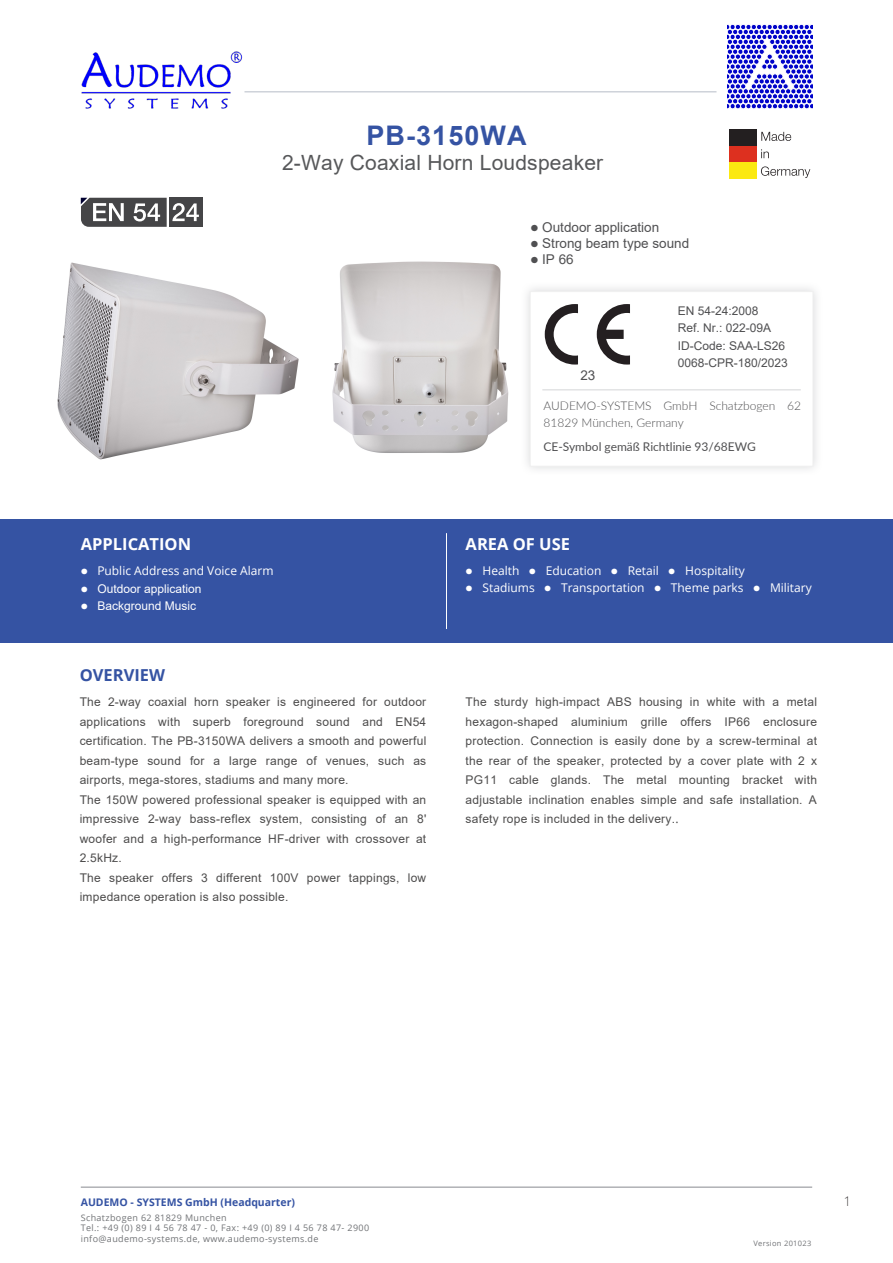
<style>
.page{position:relative;width:893px;height:1263px;background:#fff}
.page>*{position:absolute;margin:0;border:0;box-sizing:border-box;transform-origin:0 0}
.t1{font:700 27px "Arial";letter-spacing:.04em;color:#3553a3}
.t2{font:21px "Arial";letter-spacing:.01em;color:#57585a}
.t3{font:700 16.5px "Open Sans";color:#fff}
.t4{font:700 16.5px "Open Sans";color:#3553a3}
.t5{font:13.5px "Arial";color:#505052}
.t6{font:100 condensed 13.5px "Helvetica Neue";color:#231f20}
.t7{font:12px/19.5px "Arial";letter-spacing:.02em;color:#4d4c4c}
.t8{font:12px "Open Sans";color:#fff}
.t9{font:12px/17.2px "Arial";color:#505052}
.t10{font:300 12px/16.5px "Lato";color:#505052}
.t11{font:12px "Arial";color:#fff}
.t12{font:12px "Lato";color:#505052}
.t13{font:700 10.5px "Open Sans";color:#3553a3}
.t14{font:9px/10.5px "Open Sans";letter-spacing:.04em;color:#727477}
.t15{font:7.5px "Open Sans";letter-spacing:.04em;color:#727477}
.s1{font-family:"Lato";font-weight:300}
.s2{font-family:"Open Sans"}
</style>
<div class="page">
<hr style="left:81px;top:1186px;width:731px;height:2px;background:#b0b1b5">
<hr style="left:244px;top:91px;width:472px;height:1px;background:#bec3cd">
<img style="left:81px;top:51px;width:166px;height:58px">
<svg style="left:727px;top:24px;width:85px;height:85px"></svg>
<div style="left:0;top:519px;width:893px;height:124px;background:#3553a3"></div>
<hr style="left:446px;top:533px;width:1px;height:96px;background:#fff">
<div style="left:729px;top:129px;width:28px;height:16px;background:#231f20"></div>
<div style="left:729px;top:146px;width:28px;height:16px;background:#dd301f"></div>
<div style="left:729px;top:163px;width:28px;height:16px;background:#fbe911"></div>
<svg style="left:761px;top:132px;width:30px;height:9px"></svg>
<svg style="left:761px;top:149px;width:8px;height:9px"></svg>
<svg style="left:761px;top:166px;width:49px;height:12px"></svg>
<div style="left:169px;top:198px;width:33px;height:29px;background:#454547"></div>
<svg style="left:81px;top:198px;width:118px;height:29px"></svg>
<div style="left:520px;top:281px;width:303px;height:195px;background:#f8f8f8"></div>
<div style="left:530px;top:291px;width:283px;height:175px;background:#fff;border:1px solid #f0f0f0"></div>
<hr style="left:542px;top:390px;width:259px;height:1px;background:#a8a9ad">
<svg style="left:545px;top:304px;width:33px;height:61px"></svg>
<svg style="left:597px;top:304px;width:33px;height:61px"></svg>
<img style="left:57px;top:262px;width:242px;height:198px">
<img style="left:332px;top:261px;width:177px;height:192px">
<p class="t1" style="left:366px;top:116px;width:162px">PB-3150WA</p>
<p class="t2" style="left:282px;top:148px;width:323px">2-Way Coaxial Horn Loudspeaker</p>
<p class="t5" style="left:530px;top:218px;width:130px"><span class="s1">●</span> Outdoor application</p>
<p class="t5" style="left:530px;top:234px;width:160px"><span class="s1">●</span> Strong beam type sound</p>
<p class="t5" style="left:530px;top:250px;width:45px"><span class="s1">●</span> IP 66</p>
<p class="t9" style="left:678px;top:302px;width:112px">EN 54-24:2008<br>Ref. Nr.: 022-09A<br>ID-Code: SAA-LS26<br>0068-CPR-180/2023</p>
<p class="t5" style="left:580px;top:366px;width:17px">23</p>
<p class="t10" style="left:543px;top:397px;width:259px">AUDEMO-SYSTEMS GmbH Schatzbogen 62<br>81829 München, Germany</p>
<p class="t12" style="left:543px;top:438px;width:214px">CE-Symbol gemäß Richtlinie 93/68EWG</p>
<p class="t3" style="left:81px;top:532px;width:112px">APPLICATION</p>
<p class="t3" style="left:466px;top:533px;width:106px">AREA OF USE</p>
<p class="t8" style="left:81px;top:562px;width:194px"><span class="s1">●</span> Public Address and Voice Alarm</p>
<p class="t11" style="left:81px;top:580px;width:122px"><span class="s1">●</span> Outdoor application</p>
<p class="t11" style="left:81px;top:597px;width:117px"><span class="s1">●</span> Background Music</p>
<p class="t8" style="left:466px;top:562px;width:281px"><span class="s1">●</span> Health <span class="s1">●</span> Education <span class="s1">●</span> Retail <span class="s1">●</span> Hospitality</p>
<p class="t8" style="left:466px;top:580px;width:348px"><span class="s1">●</span> Stadiums <span class="s1">●</span> Transportation <span class="s1">●</span> Theme parks <span class="s1">●</span> Military</p>
<p class="t4" style="left:80px;top:663px;width:87px">OVERVIEW</p>
<p class="t7" style="left:80px;top:692px;width:348px">The 2-way coaxial horn speaker is engineered for outdoor applications with superb foreground sound and EN54 certification. The PB-3150WA delivers a smooth and powerful beam-type sound for a large range of venues, such as airports, mega-stores, stadiums and many more.<br>The 150W powered professional speaker is equipped with an impressive 2-way bass-reflex system, consisting of an 8' woofer and a high-performance HF-driver with crossover at 2.5kHz.<br>The speaker offers 3 different 100V power tappings, low impedance operation is also possible.</p>
<p class="t7" style="left:466px;top:692px;width:353px;text-align:justify">The sturdy high-impact ABS housing in white with a metal hexagon-shaped aluminium grille offers IP66 enclosure protection. Connection is easily done by a screw-terminal at the rear of the speaker, protected by a cover plate with 2 x PG11 cable glands. The metal mounting bracket with adjustable inclination enables simple and safe installation. A safety rope is included in the delivery.<span class="s2">.</span></p>
<p class="t13" style="left:81px;top:1194px;width:216px">AUDEMO - SYSTEMS GmbH (Headquarter)</p>
<p class="t6" style="left:844px;top:1194px;width:8px">1</p>
<p class="t14" style="left:81px;top:1212px;width:290px">Schatzbogen 62 81829 Munchen<br>Tel.: +49 (0) 89 I 4 56 78 47 - 0, Fax: +49 (0) 89 I 4 56 78 47- 2900 info@audemo-systems.de, www.audemo-systems.de</p>
<p class="t15" style="left:753px;top:1238px;width:59px">Version 201023</p>
</div>
